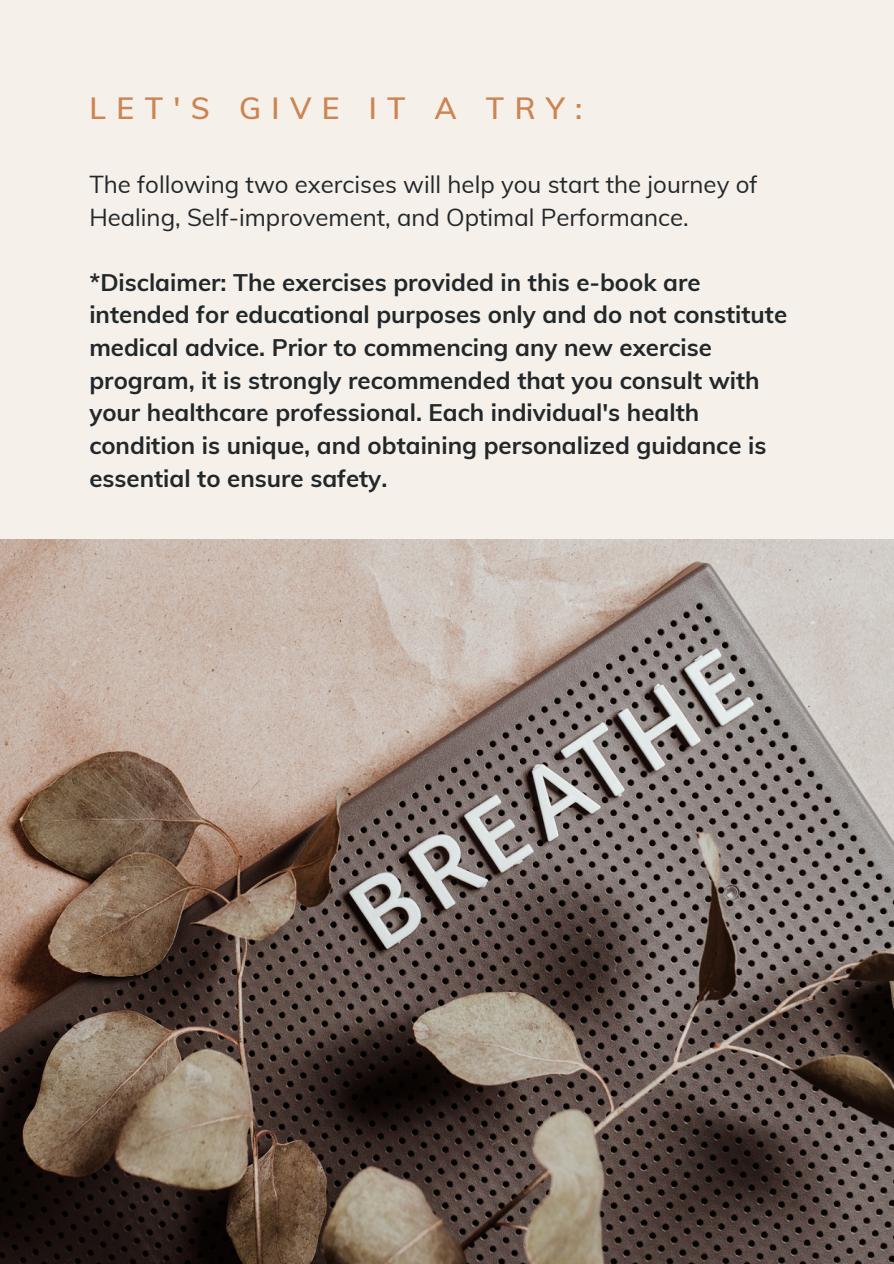
<style>
.page{position:relative;width:894px;height:1264px;background:#fff}
.page>*{position:absolute;margin:0;border:0;box-sizing:border-box;transform-origin:0 0}
.t1{font:600 30px "Muli";letter-spacing:.35em;color:#cc8452}
.t2{font:700 24px/32.7px "Muli";color:#22272a}
.t3{font:24px/32.7px "Muli";color:#22272a}
</style>
<div class="page">
<div style="left:0;top:0;width:893px;height:1263px;background:#f5f0ea"></div>
<img style="left:0;top:539px;width:893px;height:724px">
<p class="t1" style="left:89px;top:88px;width:494px">LET'S GIVE IT A TRY:</p>
<h1 class="t3" style="left:89px;top:167px;width:669px">The following two exercises will help you start the journey of<br>Healing, Self-improvement, and Optimal Performance.</h1>
<p class="t2" style="left:89px;top:265px;width:699px">*Disclaimer: The exercises provided in this e-book are intended for educational purposes only and do not constitute medical advice. Prior to commencing any new exercise program, it is strongly recommended that you consult with your healthcare professional. Each individual's health condition is unique, and obtaining personalized guidance is essential to ensure safety.</p>
</div>
